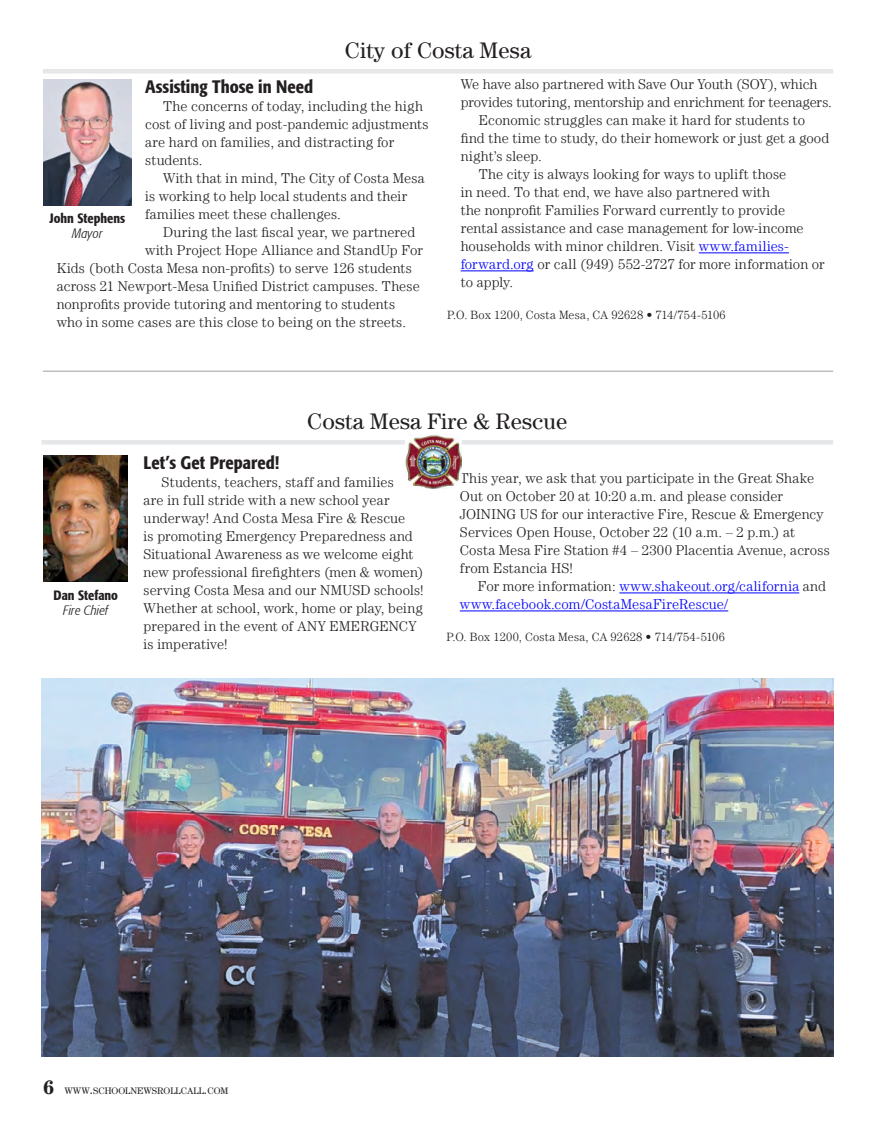
<style>
.page{position:relative;width:878px;height:1121px;background:#fff}
.page>*{position:absolute;margin:0;border:0;box-sizing:border-box;transform-origin:0 0}
.t1{font:22.5px "Century LT";letter-spacing:.005em;color:#231f20}
.t2{font:500 condensed 18px "Formata";color:#231f20}
.t3{font:300 14.25px/18px "Century LT";letter-spacing:.01em;color:#231f20}
.t4{font:300 14.25px/18px "Century LT";letter-spacing:.01em;color:#00f}
.t5{font:500 condensed 13.5px "Formata";color:#231f20}
.t6{font:italic 300 condensed 13.5px "Formata";letter-spacing:.005em;color:#231f20}
.t7{font:300 12px "Century LT";letter-spacing:.015em;color:#231f20}
.t8{font:9.45px "Century LT";color:#231f20}
.s1{color:#00f}
.s2{color:#231f20}
.s3{font-weight:700;font-size:19.5px}
.s4{font-size:13.5px}
</style>
<div class="page">
<hr style="left:42px;top:440px;width:791px;height:4px;background:#e6e7e8">
<hr style="left:619px;top:592px;width:180px;height:1px;background:#00f">
<hr style="left:460px;top:610px;width:268px;height:1px;background:#00f">
<img style="left:44px;top:455px;width:84px;height:126px">
<hr style="left:43px;top:69px;width:790px;height:4px;background:#e6e7e8">
<hr style="left:698px;top:252px;width:91px;height:1px;background:#00f">
<hr style="left:460px;top:270px;width:73px;height:1px;background:#00f">
<img style="left:43px;top:79px;width:89px;height:126px">
<img style="left:405px;top:435px;width:56px;height:53px">
<img style="left:42px;top:678px;width:791px;height:378px">
<hr style="left:43px;top:370px;width:790px;height:2px;background:#bcbec0">
<h1 class="t1" style="left:345px;top:37px;width:188px">City of Costa Mesa</h1>
<p class="t2" style="left:145px;top:76px;width:169px">Assisting Those in Need</p>
<p class="t3" style="left:145px;top:97px;width:285px;text-indent:18px">The concerns of today, including the high cost of living and post-pandemic adjustments are hard on families, and distracting for students.</p>
<p class="t3" style="left:145px;top:169px;width:281px;text-indent:18px">With that in mind, The City of Costa Mesa is working to help local students and their families meet these challenges.</p>
<p class="t3" style="left:163px;top:223px;width:253px">During the last fiscal year, we partnered</p>
<p class="t3" style="left:145px;top:241px;width:279px">with Project Hope Alliance and StandUp For</p>
<p class="t3" style="left:57px;top:259px;width:357px">Kids (both Costa Mesa non-profits) to serve 126 students</p>
<p class="t3" style="left:57px;top:277px;width:364px">across 21 Newport-Mesa Unified District campuses. These</p>
<p class="t3" style="left:57px;top:295px;width:340px">nonprofits provide tutoring and mentoring to students</p>
<p class="t3" style="left:57px;top:313px;width:351px">who in some cases are this close to being on the streets.</p>
<p class="t5" style="left:50px;top:210px;width:77px">John Stephens</p>
<p class="t6" style="left:72px;top:226px;width:32px">Mayor</p>
<p class="t3" style="left:460px;top:75px;width:358px">We have also partnered with Save Our Youth (SOY), which</p>
<p class="t3" style="left:460px;top:93px;width:373px">provides tutoring, mentorship and enrichment for teenagers.</p>
<p class="t3" style="left:478px;top:111px;width:328px">Economic struggles can make it hard for students to</p>
<p class="t3" style="left:460px;top:129px;width:370px">find the time to study, do their homework or just get a good</p>
<p class="t3" style="left:460px;top:147px;width:83px">night’s sleep.</p>
<p class="t3" style="left:478px;top:165px;width:309px">The city is always looking for ways to uplift those</p>
<p class="t3" style="left:460px;top:183px;width:311px">in need. To that end, we have also partnered with</p>
<p class="t3" style="left:460px;top:201px;width:326px">the nonprofit Families Forward currently to provide</p>
<p class="t3" style="left:460px;top:219px;width:344px">rental assistance and case management for low-income</p>
<p class="t3" style="left:460px;top:237px;width:330px">households with minor children. Visit <span class="s1">www.families-</span></p>
<p class="t3" style="left:460px;top:255px;width:365px"><span class="s1">forward.org</span> or call (949) 552-2727 for more information or</p>
<p class="t3" style="left:460px;top:273px;width:54px">to apply.</p>
<p class="t7" style="left:447px;top:308px;width:280px">P.O. Box 1200, Costa Mesa, CA 92628 • 714/754-5106</p>
<p class="t5" style="left:54px;top:587px;width:66px">Dan Stefano</p>
<p class="t6" style="left:63px;top:602px;width:47px">Fire Chief</p>
<h1 class="t1" style="left:307px;top:408px;width:262px">Costa Mesa Fire &amp; Rescue</h1>
<p class="t2" style="left:144px;top:452px;width:137px">Let’s Get Prepared!</p>
<p class="t3" style="left:144px;top:473px;width:281px;text-indent:18px">Students, teachers, staff and families<br>are in full stride with a new school year underway! And Costa Mesa Fire &amp; Rescue<br>is promoting Emergency Preparedness and Situational Awareness as we welcome eight new professional firefighters (men &amp; women) serving Costa Mesa and our NMUSD schools!<br>Whether at school, work, home or play, being prepared in the event of ANY EMERGENCY is imperative!</p>
<p class="t3" style="left:460px;top:469px;width:371px">This year, we ask that you participate in the Great Shake Out on October 20 at 10:20 a.m. and please consider JOINING US for our interactive Fire, Rescue &amp; Emergency Services Open House, October 22 (10 a.m. – 2 p.m.) at Costa Mesa Fire Station #4 – 2300 Placentia Avenue, across from Estancia HS!</p>
<p class="t4" style="left:460px;top:577px;width:368px;text-indent:18px"><span class="s2">For more information:</span> www.shakeout.org/california <span class="s2">and </span>www.facebook.com/CostaMesaFireRescue/</p>
<p class="t7" style="left:446px;top:630px;width:280px">P.O. Box 1200, Costa Mesa, CA 92628 • 714/754-5106</p>
<p class="t8" style="left:43px;top:1085px;width:187px"><span class="s3">6</span> WWW<span class="s4">.</span>SCHOOLNEWSROLLCALL<span class="s4">.</span>COM</p>
</div>
